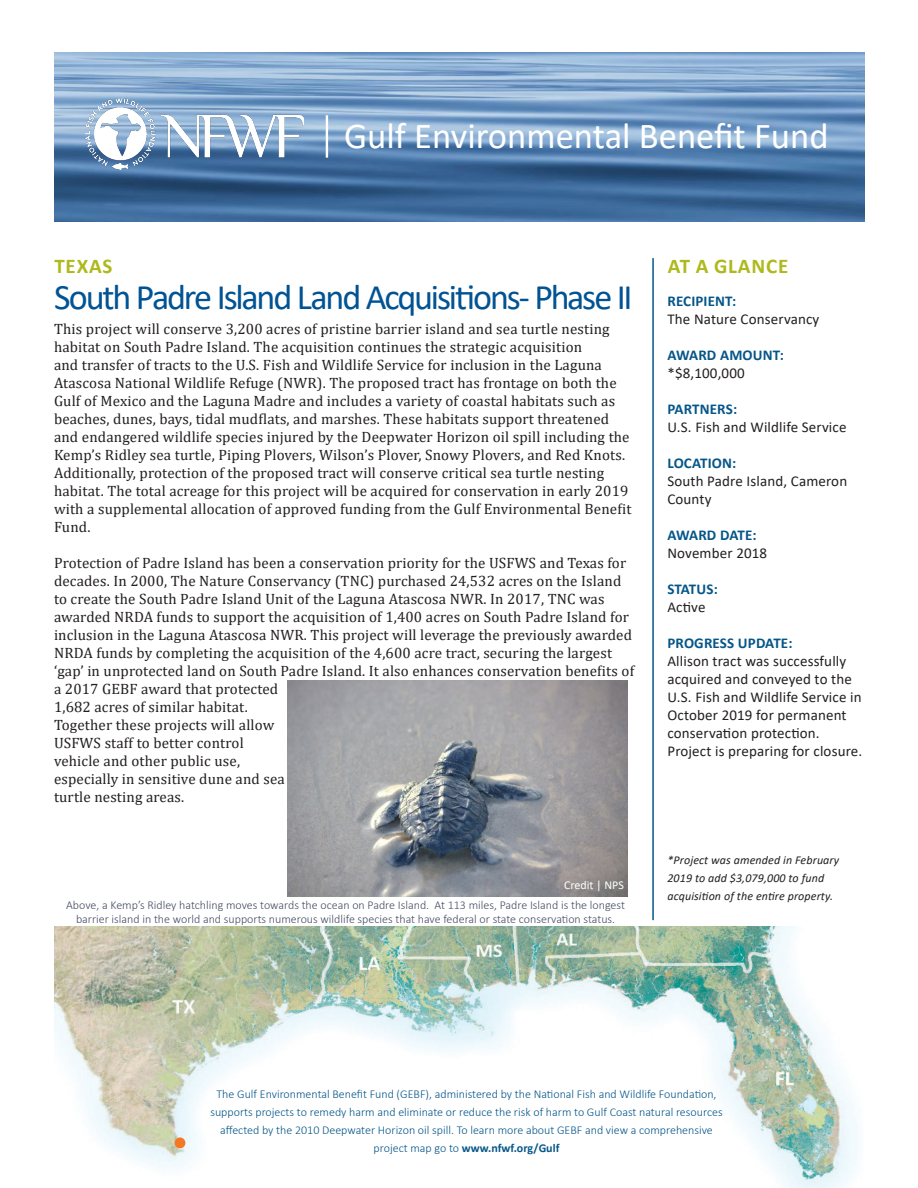
<style>
.page{position:relative;width:918px;height:1188px;background:#fff}
.page>*{position:absolute;margin:0;border:0;box-sizing:border-box;transform-origin:0 0}
.t1{font:36.6px "Calibri";color:#fff}
.t2{font:36px "Calibri";letter-spacing:-.06em;color:#015393}
.t3{font:700 21px "Calibri";letter-spacing:.04em;color:#aeb91c}
.t4{font:15px/18px "Cambria";letter-spacing:.01em;color:#231f20}
.t5{font:15px/18px "Calibri";letter-spacing:.01em;color:#231f20}
.t6{font:700 15px "Calibri";letter-spacing:.01em;color:#055689}
.t7{font:700 15px "Calibri";letter-spacing:-.015em;color:#055689}
.t8{font:300 12px/18px "Calibri";color:#055689;text-align:center}
.t9{font:300 12px/14.4px "Calibri";color:#454c65;text-align:center}
.t10{font:italic 12px/18px "Calibri";letter-spacing:.01em;color:#231f20}
.t11{font:12px "Calibri";color:#fff}
.s1{font-weight:700}
</style>
<div class="page">
<img style="left:54px;top:927px;width:803px;height:261px">
<hr style="left:652px;top:258px;width:2px;height:662px;background:#055689">
<img style="left:54px;top:53px;width:810px;height:168px">
<img style="left:86px;top:99px;width:217px;height:71px">
<hr style="left:326px;top:115px;width:2px;height:43px;background:#fff">
<div style="left:175px;top:1137px;width:10px;height:11px;background:#f47721;border-radius:50%"></div>
<img style="left:287px;top:681px;width:341px;height:216px">
<p class="t1" style="left:344px;top:110px;width:486px">Gulf Environmental Benefit Fund</p>
<p class="t3" style="left:54px;top:251px;width:60px">TEXAS</p>
<p class="t3" style="left:668px;top:251px;width:122px">AT A GLANCE</p>
<p class="t6" style="left:667px;top:290px;width:70px">RECIPIENT:</p>
<p class="t5" style="left:667px;top:310px;width:153px">The Nature Conservancy</p>
<p class="t6" style="left:667px;top:344px;width:118px">AWARD AMOUNT:</p>
<p class="t5" style="left:667px;top:364px;width:79px">*$8,100,000</p>
<p class="t6" style="left:667px;top:398px;width:71px">PARTNERS:</p>
<p class="t5" style="left:667px;top:418px;width:181px">U.S. Fish and Wildlife Service</p>
<p class="t6" style="left:667px;top:452px;width:70px">LOCATION:</p>
<p class="t5" style="left:667px;top:472px;width:181px">South Padre Island, Cameron<br>County</p>
<p class="t7" style="left:667px;top:524px;width:91px">AWARD DATE:</p>
<p class="t5" style="left:667px;top:544px;width:101px">November 2018</p>
<p class="t6" style="left:667px;top:578px;width:52px">STATUS:</p>
<p class="t5" style="left:667px;top:598px;width:40px">Active</p>
<p class="t6" style="left:667px;top:632px;width:127px">PROGRESS UPDATE:</p>
<p class="t5" style="left:667px;top:652px;width:196px">Allison tract was successfully acquired and conveyed to the<br>U.S. Fish and Wildlife Service in<br>October 2019 for permanent conservation protection.<br>Project is preparing for closure.</p>
<p class="t2" style="left:54px;top:272px;width:580px">South Padre Island Land Acquisitions- Phase II</p>
<p class="t4" style="left:54px;top:320px;width:579px">This project will conserve 3,200 acres of pristine barrier island and sea turtle nesting habitat on South Padre Island. The acquisition continues the strategic acquisition<br>and transfer of tracts to the U.S. Fish and Wildlife Service for inclusion in the Laguna Atascosa National Wildlife Refuge (NWR). The proposed tract has frontage on both the Gulf of Mexico and the Laguna Madre and includes a variety of coastal habitats such as beaches, dunes, bays, tidal mudflats, and marshes. These habitats support threatened and endangered wildlife species injured by the Deepwater Horizon oil spill including the Kemp’s Ridley sea turtle, Piping Plovers, Wilson’s Plover, Snowy Plovers, and Red Knots.<br>Additionally, protection of the proposed tract will conserve critical sea turtle nesting habitat. The total acreage for this project will be acquired for conservation in early 2019 with a supplemental allocation of approved funding from the Gulf Environmental Benefit Fund.</p>
<p class="t4" style="left:54px;top:554px;width:582px">Protection of Padre Island has been a conservation priority for the USFWS and Texas for decades. In 2000, The Nature Conservancy (TNC) purchased 24,532 acres on the Island to create the South Padre Island Unit of the Laguna Atascosa NWR. In 2017, TNC was awarded NRDA funds to support the acquisition of 1,400 acres on South Padre Island for inclusion in the Laguna Atascosa NWR. This project will leverage the previously awarded NRDA funds by completing the acquisition of the 4,600 acre tract, securing the largest ‘gap’ in unprotected land on South Padre Island. It also enhances conservation benefits of a 2017 GEBF award that protected<br>1,682 acres of similar habitat.<br>Together these projects will allow<br>USFWS staff to better control<br>vehicle and other public use,<br>especially in sensitive dune and sea<br>turtle nesting areas.</p>
<p class="t11" style="left:564px;top:877px;width:61px">Credit | NPS</p>
<p class="t9" style="left:66px;top:897px;width:560px">Above, a Kemp’s Ridley hatchling moves towards the ocean on Padre Island. At 113 miles, Padre Island is the longest barrier island in the world and supports numerous wildlife species that have federal or state conservation status.</p>
<p class="t10" style="left:667px;top:850px;width:173px">*Project was amended in February<br>2019 to add $3,079,000 to fund acquisition of the entire property.</p>
<p class="t8" style="left:210px;top:1085px;width:514px">The Gulf Environmental Benefit Fund (GEBF), administered by the National Fish and Wildlife Foundation, supports projects to remedy harm and eliminate or reduce the risk of harm to Gulf Coast natural resources affected by the 2010 Deepwater Horizon oil spill. To learn more about GEBF and view a comprehensive project map go to <span class="s1">www.nfwf.org/Gulf</span></p>
</div>
